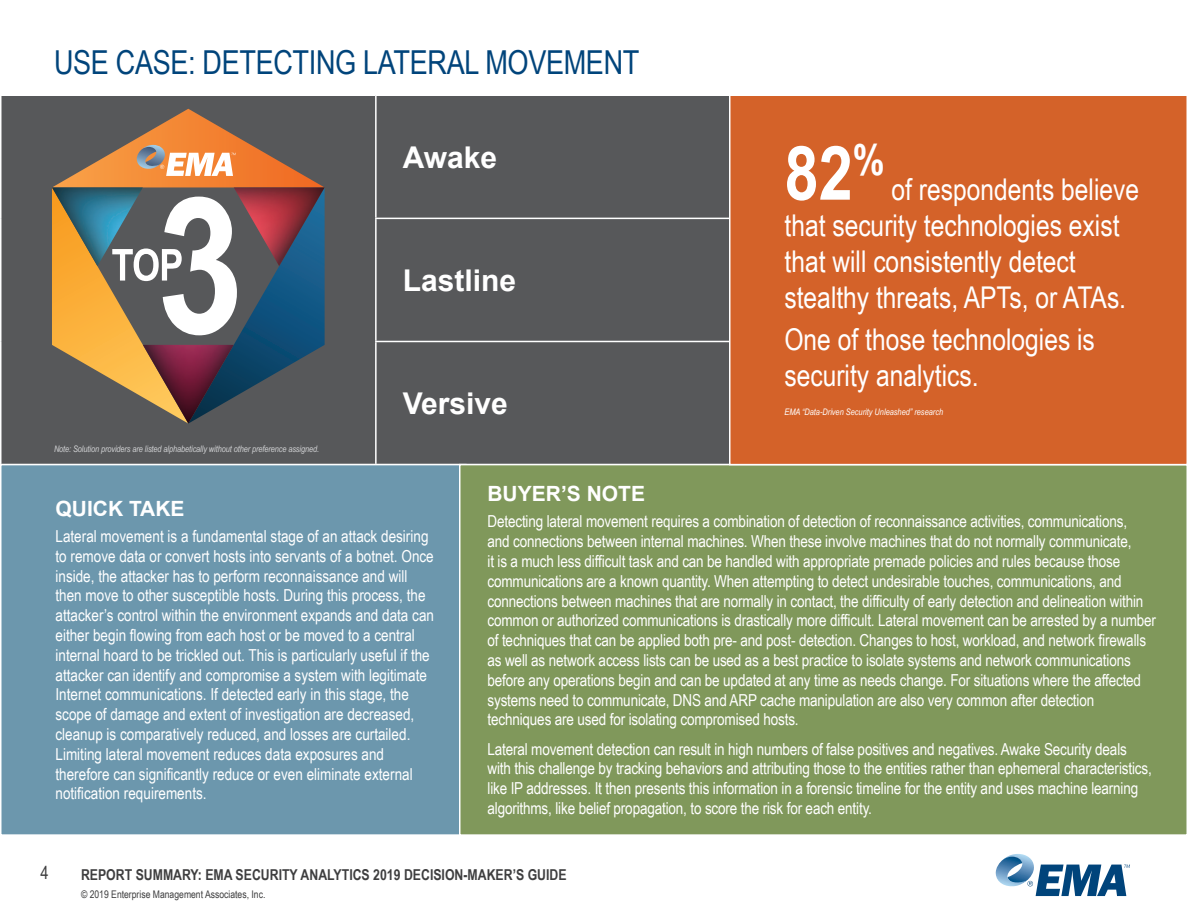
<style>
.page{position:relative;width:1188px;height:918px;background:#fff}
.page>*{position:absolute;margin:0;border:0;box-sizing:border-box;transform-origin:0 0}
.SIDEBAR{font:700 75px "Arial Narrow";color:#fff}
.Heading_1{font:33px "Arial Narrow";letter-spacing:-.01em;color:#00447b}
.SIDEBAR-2{font:30px/36px "Arial Narrow";color:#fff}
.t1{font:700 30px "Arial";color:#fff}
.t2{font:700 21px "Arial";color:#fff}
.t3{font:18px "Arial Narrow";color:#3e3e3f}
.WHITE_body{font:16.5px/19.8px "Arial Narrow";letter-spacing:-.01em;color:#fff}
.t4{font:700 15px "Arial Narrow";color:#3e3e3f}
.t5{font:10.5px "Arial Narrow";color:#3e3e3f}
.t6{font:italic 9px "Arial Narrow";letter-spacing:-.01em;color:#d1d2d4}
.t7{font:italic 9px "Arial Narrow";color:#fff}
</style>
<div class="page">
<svg style="left:995px;top:854px;width:135px;height:42px"></svg>
<div style="left:2px;top:96px;width:727px;height:368px;background:#57585a"></div>
<hr style="left:375px;top:96px;width:2px;height:122px;background:#fff">
<hr style="left:375px;top:218px;width:813px;height:1px;background:#fff">
<hr style="left:375px;top:219px;width:2px;height:122px;background:#fff">
<hr style="left:375px;top:341px;width:813px;height:1px;background:#fff">
<hr style="left:375px;top:342px;width:2px;height:122px;background:#fff">
<svg style="left:52px;top:109px;width:273px;height:315px;background:#887462"></svg>
<div style="left:1px;top:465px;width:465px;height:370px;background:#6c97ad"></div>
<div style="left:0;top:464px;width:467px;height:372px;border:2px solid #fff"></div>
<div style="left:460px;top:465px;width:727px;height:370px;background:#80985b"></div>
<div style="left:459px;top:464px;width:729px;height:372px;border:2px solid #fff"></div>
<div style="left:730px;top:95px;width:457px;height:370px;background:#d46229"></div>
<div style="left:729px;top:94px;width:459px;height:371px;border:2px solid #fff"></div>
<p class="Heading_1" style="left:54px;top:38px;width:587px">USE CASE: DETECTING LATERAL MOVEMENT</p>
<p class="t1" style="left:403px;top:137px;width:96px">Awake</p>
<p class="t1" style="left:403px;top:261px;width:115px">Lastline</p>
<p class="t6" style="left:54px;top:443px;width:267px">Note: Solution providers are listed alphabetically without other preference assigned.</p>
<p class="t1" style="left:403px;top:384px;width:107px">Versive</p>
<p class="SIDEBAR" style="left:784px;top:117px;width:102px">82<sup>%</sup></p>
<p class="SIDEBAR-2" style="left:784px;top:170px;width:356px;text-indent:107px">of respondents believe that security technologies exist that will consistently detect stealthy threats, APTs, or ATAs.</p>
<p class="SIDEBAR-2" style="left:784px;top:321px;width:312px">One of those technologies is security analytics.</p>
<p class="t7" style="left:784px;top:405px;width:160px">EMA “Data-Driven Security Unleashed” research</p>
<p class="t2" style="left:56px;top:494px;width:131px">QUICK TAKE</p>
<p class="WHITE_body" style="left:56px;top:526px;width:380px">Lateral movement is a fundamental stage of an attack desiring to remove data or convert hosts into servants of a botnet. Once inside, the attacker has to perform reconnaissance and will then move to other susceptible hosts. During this process, the attacker’s control within the environment expands and data can either begin flowing from each host or be moved to a central internal hoard to be trickled out. This is particularly useful if the attacker can identify and compromise a system with legitimate Internet communications. If detected early in this stage, the scope of damage and extent of investigation are decreased, cleanup is comparatively reduced, and losses are curtailed.<br>Limiting lateral movement reduces data exposures and therefore can significantly reduce or even eliminate external notification requirements.</p>
<p class="t2" style="left:488px;top:480px;width:159px">BUYER’S NOTE</p>
<p class="WHITE_body" style="left:488px;top:511px;width:670px">Detecting lateral movement requires a combination of detection of reconnaissance activities, communications,<br>and connections between internal machines. When these involve machines that do not normally communicate,<br>it is a much less difficult task and can be handled with appropriate premade policies and rules because those communications are a known quantity. When attempting to detect undesirable touches, communications, and connections between machines that are normally in contact, the difficulty of early detection and delineation within common or authorized communications is drastically more difficult. Lateral movement can be arrested by a number of techniques that can be applied both pre- and post- detection. Changes to host, workload, and network firewalls as well as network access lists can be used as a best practice to isolate systems and network communications before any operations begin and can be updated at any time as needs change. For situations where the affected systems need to communicate, DNS and ARP cache manipulation are also very common after detection techniques are used for isolating compromised hosts.</p>
<p class="WHITE_body" style="left:488px;top:738px;width:666px">Lateral movement detection can result in high numbers of false positives and negatives. Awake Security deals with this challenge by tracking behaviors and attributing those to the entities rather than ephemeral characteristics, like IP addresses. It then presents this information in a forensic timeline for the entity and uses machine learning algorithms, like belief propagation, to score the risk for each entity.</p>
<p class="t3" style="left:40px;top:860px;width:10px">4</p>
<p class="t4" style="left:81px;top:863px;width:487px">REPORT SUMMARY: EMA SECURITY ANALYTICS 2019 DECISION-MAKER’S GUIDE</p>
<p class="t5" style="left:81px;top:886px;width:186px">© 2019 Enterprise Management Associates, Inc.</p>
</div>
